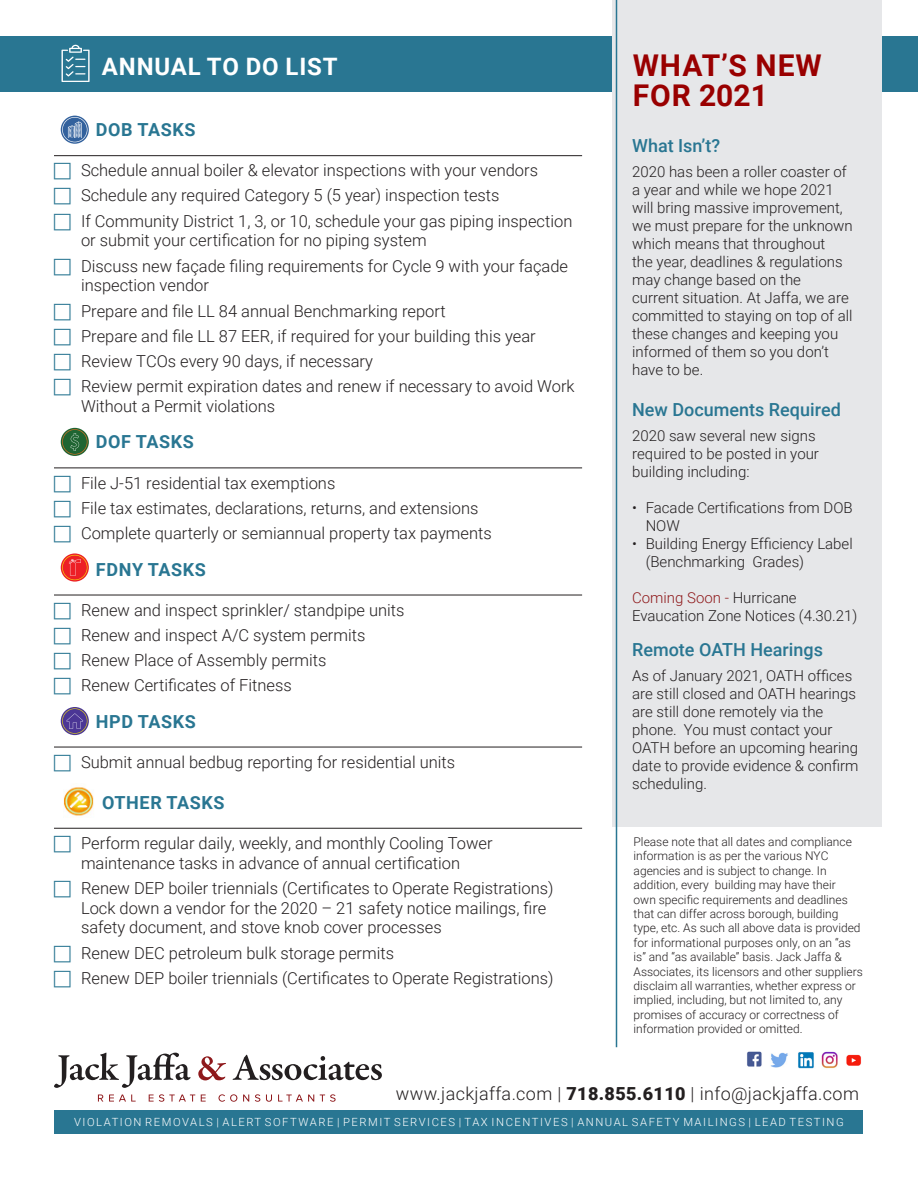
<style>
.page{position:relative;width:918px;height:1188px;background:#fff}
.page>*{position:absolute;margin:0;border:0;box-sizing:border-box;transform-origin:0 0}
.t1{font:700 30px/30px "Roboto";letter-spacing:.035em;color:#900}
.t2{font:700 24px "Roboto";letter-spacing:.035em;color:#fff}
.t3{font:300 18px "Roboto";letter-spacing:.02em;color:#231f20}
.t4{font:500 18px "Roboto";color:#297692}
.Checklist_Header{font:700 18px "Roboto";letter-spacing:.035em;color:#297692}
.t5{font:300 16.5px/19.8px "Roboto";color:#231f20}
.t6{font:300 15px/18px "Roboto";color:#231f20}
.t7{font:300 12px/14.4px "Roboto";color:#231f20}
.t8{font:300 11.25px "Roboto";letter-spacing:.135em;color:#fff}
.s1{color:#8f1a1c}
.s2{font-weight:900}
</style>
<div class="page">
<div style="left:0;top:36px;width:918px;height:56px;background:#297692"></div>
<div style="left:612px;top:0;width:269px;height:826px;background:#e6e7e9"></div>
<hr style="left:54px;top:155px;width:528px;height:1px;background:#231f20">
<hr style="left:54px;top:468px;width:528px;height:1px;background:#231f20">
<hr style="left:54px;top:595px;width:528px;height:1px;background:#231f20">
<hr style="left:54px;top:747px;width:528px;height:1px;background:#231f20">
<hr style="left:54px;top:828px;width:528px;height:1px;background:#231f20">
<svg style="left:61px;top:116px;width:28px;height:28px"></svg>
<svg style="left:62px;top:117px;width:25px;height:25px"></svg>
<svg style="left:61px;top:428px;width:28px;height:28px"></svg>
<svg style="left:62px;top:429px;width:25px;height:26px"></svg>
<svg style="left:61px;top:553px;width:28px;height:29px"></svg>
<svg style="left:62px;top:555px;width:25px;height:25px"></svg>
<svg style="left:61px;top:707px;width:28px;height:28px"></svg>
<svg style="left:62px;top:708px;width:25px;height:26px"></svg>
<img style="left:63px;top:787px;width:31px;height:29px">
<hr style="left:616px;top:0;width:1px;height:1047px;background:#297692">
<svg style="left:54px;top:1053px;width:136px;height:35px"></svg>
<svg style="left:198px;top:1056px;width:28px;height:24px"></svg>
<svg style="left:233px;top:1055px;width:149px;height:25px"></svg>
<svg style="left:98px;top:1095px;width:5px;height:7px"></svg>
<svg style="left:109px;top:1095px;width:27px;height:7px"></svg>
<svg style="left:149px;top:1094px;width:46px;height:8px"></svg>
<svg style="left:201px;top:1095px;width:5px;height:7px"></svg>
<svg style="left:219px;top:1094px;width:18px;height:8px"></svg>
<svg style="left:243px;top:1095px;width:6px;height:7px"></svg>
<svg style="left:255px;top:1094px;width:5px;height:8px"></svg>
<svg style="left:266px;top:1095px;width:6px;height:7px"></svg>
<svg style="left:278px;top:1095px;width:36px;height:7px"></svg>
<svg style="left:320px;top:1094px;width:16px;height:8px"></svg>
<div style="left:55px;top:1110px;width:808px;height:23px;background:#297692"></div>
<img style="left:747px;top:1051px;width:15px;height:16px">
<img style="left:770px;top:1052px;width:18px;height:16px">
<img style="left:798px;top:1052px;width:16px;height:17px">
<img style="left:821px;top:1051px;width:17px;height:18px">
<img style="left:846px;top:1054px;width:16px;height:12px">
<svg style="left:62px;top:45px;width:28px;height:37px"></svg>
<p class="t2" style="left:102px;top:50px;width:237px">ANNUAL TO DO LIST</p>
<p class="Checklist_Header" style="left:96px;top:117px;width:101px">DOB TASKS</p>
<p class="t5" style="left:81px;top:160px;width:459px">Schedule annual boiler &amp; elevator inspections with your vendors</p>
<p class="t5" style="left:81px;top:185px;width:420px">Schedule any required Category 5 (5 year) inspection tests</p>
<p class="t5" style="left:81px;top:210px;width:493px">If Community District 1, 3, or 10, schedule your gas piping inspection or submit your certification for no piping system</p>
<p class="t5" style="left:81px;top:255px;width:489px">Discuss new façade filing requirements for Cycle 9 with your façade inspection vendor</p>
<p class="t5" style="left:81px;top:300px;width:366px">Prepare and file LL 84 annual Benchmarking report</p>
<p class="t5" style="left:81px;top:326px;width:456px">Prepare and file LL 87 EER, if required for your building this year</p>
<p class="t5" style="left:81px;top:351px;width:293px">Review TCOs every 90 days, if necessary</p>
<p class="t5" style="left:81px;top:376px;width:495px">Review permit expiration dates and renew if necessary to avoid Work<br>Without a Permit violations</p>
<p class="Checklist_Header" style="left:96px;top:429px;width:100px">DOF TASKS</p>
<p class="t5" style="left:81px;top:472px;width:256px">File J-51 residential tax exemptions</p>
<p class="t5" style="left:81px;top:497px;width:399px">File tax estimates, declarations, returns, and extensions</p>
<p class="t5" style="left:81px;top:523px;width:412px">Complete quarterly or semiannual property tax payments</p>
<p class="Checklist_Header" style="left:96px;top:557px;width:112px">FDNY TASKS</p>
<p class="t5" style="left:81px;top:599px;width:325px">Renew and inspect sprinkler/ standpipe units</p>
<p class="t5" style="left:81px;top:624px;width:286px">Renew and inspect A/C system permits</p>
<p class="t5" style="left:81px;top:650px;width:247px">Renew Place of Assembly permits</p>
<p class="t5" style="left:81px;top:675px;width:212px">Renew Certificates of Fitness</p>
<p class="Checklist_Header" style="left:96px;top:709px;width:102px">HPD TASKS</p>
<p class="t5" style="left:81px;top:751px;width:376px">Submit annual bedbug reporting for residential units</p>
<p class="Checklist_Header" style="left:102px;top:790px;width:124px">OTHER TASKS</p>
<p class="t5" style="left:81px;top:832px;width:413px">Perform regular daily, weekly, and monthly Cooling Tower maintenance tasks in advance of annual certification</p>
<p class="t5" style="left:81px;top:877px;width:474px">Renew DEP boiler triennials (Certificates to Operate Registrations)<br>Lock down a vendor for the 2020 – 21 safety notice mailings, fire safety document, and stove knob cover processes</p>
<p class="t5" style="left:81px;top:942px;width:315px">Renew DEC petroleum bulk storage permits</p>
<p class="t5" style="left:81px;top:967px;width:474px">Renew DEP boiler triennials (Certificates to Operate Registrations)</p>
<p class="t1" style="left:633px;top:49px;width:191px">WHAT’S NEW<br>FOR 2021</p>
<p class="t4" style="left:632px;top:133px;width:90px">What Isn’t?</p>
<p class="t6" style="left:632px;top:162px;width:222px">2020 has been a roller coaster of a year and while we hope 2021 will bring massive improvement, we must prepare for the unknown which means that throughout<br>the year, deadlines &amp; regulations may change based on the<br>current situation. At Jaffa, we are committed to staying on top of all these changes and keeping you informed of them so you don’t have to be.</p>
<p class="t4" style="left:632px;top:397px;width:210px">New Documents Required</p>
<p class="t6" style="left:632px;top:426px;width:188px">2020 saw several new signs required to be posted in your building including:</p>
<p class="t6" style="left:646px;top:498px;width:209px;text-indent:-14px">• Facade Certifications from DOB<br>NOW</p>
<p class="t6" style="left:646px;top:534px;width:209px;text-indent:-14px">• Building Energy Efficiency Label (Benchmarking Grades)</p>
<p class="t6" style="left:632px;top:588px;width:227px"><span class="s1">Coming Soon -</span> Hurricane<br>Evaucation Zone Notices (4.30.21)</p>
<p class="t4" style="left:632px;top:637px;width:192px">Remote OATH Hearings</p>
<p class="t6" style="left:632px;top:666px;width:228px">As of January 2021, OATH offices are still closed and OATH hearings are still done remotely via the phone. You must contact your<br>OATH before an upcoming hearing date to provide evidence &amp; confirm scheduling.</p>
<p class="t7" style="left:634px;top:834px;width:231px">Please note that all dates and compliance information is as per the various NYC agencies and is subject to change. In addition, every building may have their<br>own specific requirements and deadlines that can differ across borough, building type, etc. As such all above data is provided for informational purposes only, on an “as is” and “as available” basis. Jack Jaffa &amp; Associates, its licensors and other suppliers disclaim all warranties, whether express or implied, including, but not limited to, any promises of accuracy or correctness of information provided or omitted.</p>
<p class="t3" style="left:396px;top:1081px;width:465px">www.jackjaffa.com | <span class="s2">718.855.6110</span> | info@jackjaffa.com</p>
<p class="t8" style="left:74px;top:1114px;width:771px">VIOLATION REMOVALS | ALERT SOFTWARE | PERMIT SERVICES | TAX INCENTIVES | ANNUAL SAFETY MAILINGS | LEAD TESTING</p>
</div>
